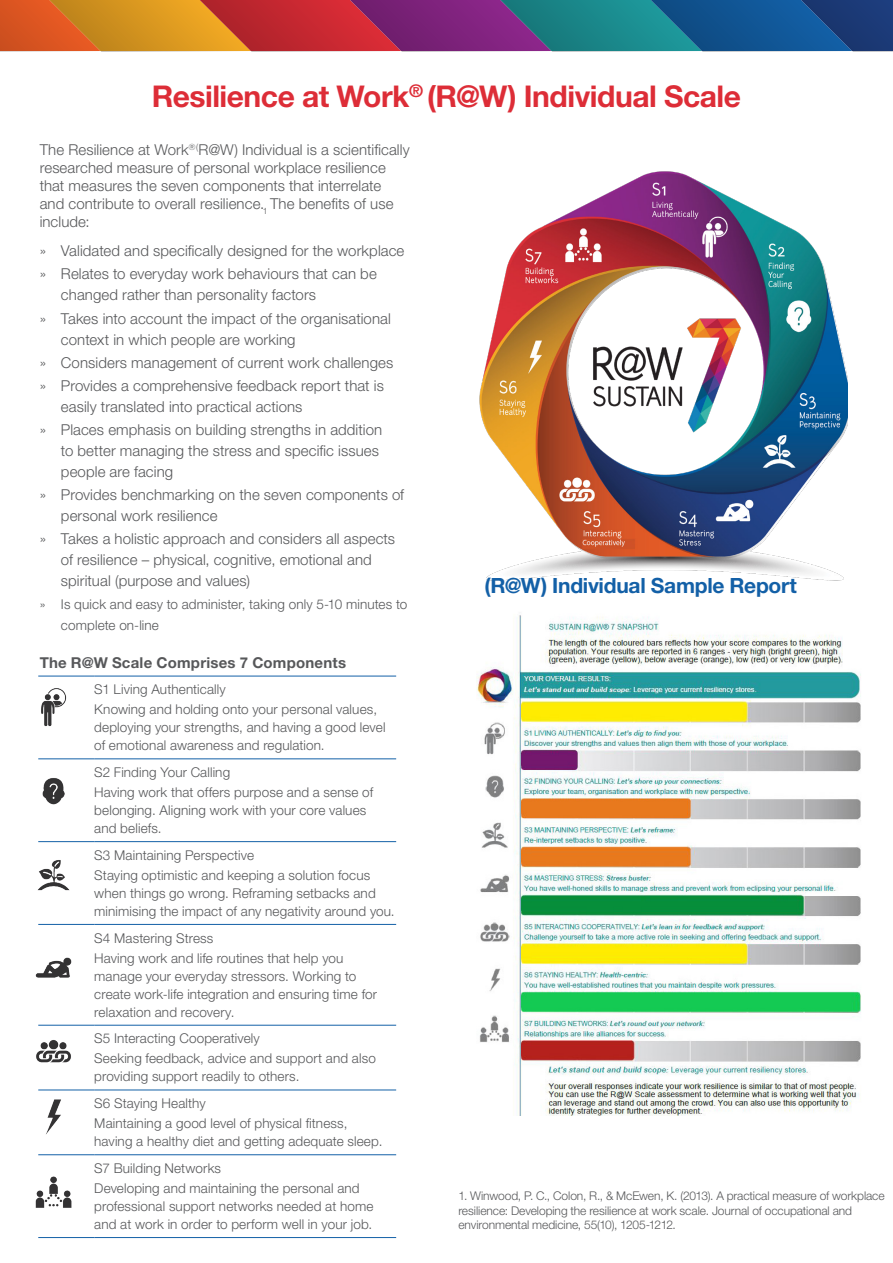
<style>
.page{position:relative;width:893px;height:1263px;background:#fff}
.page>*{position:absolute;margin:0;border:0;box-sizing:border-box;transform-origin:0 0}
.Heading{font:700 30px "Helvetica Neue LT Std";letter-spacing:-.015em;color:#dd2d37}
.Heading-2{font:700 21px "Helvetica Neue LT Std";letter-spacing:-.015em;color:#1360a7}
.t1{font:300 15px/21px "Helvetica Neue LT Std";letter-spacing:.005em;color:#57585a}
.t2{font:700 15px "Helvetica Neue LT Std";letter-spacing:.015em;color:#57585a}
.t3{font:300 13.5px/18px "Helvetica Neue LT Std";letter-spacing:.01em;color:#57585a}
.Heading-3{font:300 12px/14.4px "Helvetica Neue LT Std";letter-spacing:-.005em;color:#57585a}
.s1{font-family:"Helvetica Neue"}
</style>
<div class="page">
<svg style="left:0;top:0;width:893px;height:51px;background:#76565e"></svg>
<hr style="left:38px;top:676px;width:56px;height:1px;background:#1360a7">
<hr style="left:94px;top:676px;width:302px;height:1px;background:#1360a7">
<hr style="left:38px;top:759px;width:56px;height:1px;background:#1360a7">
<hr style="left:94px;top:759px;width:302px;height:1px;background:#1360a7">
<hr style="left:38px;top:841px;width:56px;height:1px;background:#1360a7">
<hr style="left:94px;top:841px;width:302px;height:1px;background:#1360a7">
<hr style="left:38px;top:924px;width:56px;height:1px;background:#1360a7">
<hr style="left:94px;top:924px;width:302px;height:1px;background:#1360a7">
<hr style="left:38px;top:1025px;width:56px;height:1px;background:#1360a7">
<hr style="left:94px;top:1025px;width:302px;height:1px;background:#1360a7">
<hr style="left:38px;top:1090px;width:56px;height:1px;background:#1360a7">
<hr style="left:94px;top:1090px;width:302px;height:1px;background:#1360a7">
<hr style="left:38px;top:1154px;width:56px;height:1px;background:#1360a7">
<hr style="left:94px;top:1154px;width:302px;height:1px;background:#1360a7">
<hr style="left:38px;top:1237px;width:56px;height:1px;background:#1360a7">
<hr style="left:94px;top:1237px;width:302px;height:1px;background:#1360a7">
<img style="left:35px;top:675px;width:44px;height:533px">
<img style="left:479px;top:171px;width:368px;height:410px">
<img style="left:476px;top:615px;width:385px;height:500px">
<p class="Heading" style="left:152px;top:78px;width:591px">Resilience at Work<sup>®</sup> (R@W) Individual Scale</p>
<p class="t1" style="left:40px;top:140px;width:371px;line-height:18px">The Resilience at Work<sup>®</sup><sup>(</sup>R@W) Individual is a scientifically researched measure of personal workplace resilience that measures the seven components that interrelate<br>and contribute to overall resilience.<sub>1</sub> The benefits of use include:</p>
<p class="t1" style="left:40px;top:240px;width:366px"><span class="s1">»</span> Validated and specifically designed for the workplace</p>
<p class="t1" style="left:61px;top:263px;width:317px;text-indent:-21px"><span class="s1">»</span> Relates to everyday work behaviours that can be changed rather than personality factors</p>
<p class="t1" style="left:61px;top:307px;width:331px;text-indent:-21px"><span class="s1">»</span> Takes into account the impact of the organisational context in which people are working</p>
<p class="t1" style="left:40px;top:351px;width:355px"><span class="s1">»</span> Considers management of current work challenges</p>
<p class="t1" style="left:61px;top:375px;width:324px;text-indent:-21px"><span class="s1">»</span> Provides a comprehensive feedback report that is easily translated into practical actions</p>
<p class="t1" style="left:61px;top:419px;width:323px;text-indent:-21px"><span class="s1">»</span> Places emphasis on building strengths in addition to better managing the stress and specific issues people are facing</p>
<p class="t1" style="left:61px;top:484px;width:345px;text-indent:-21px"><span class="s1">»</span> Provides benchmarking on the seven components of personal work resilience</p>
<p class="t1" style="left:61px;top:528px;width:336px;text-indent:-21px"><span class="s1">»</span> Takes a holistic approach and considers all aspects of resilience – physical, cognitive, emotional and spiritual (purpose and values)</p>
<p class="t3" style="left:61px;top:594px;width:348px;line-height:21px;text-indent:-21px">» Is quick and easy to administer, taking only 5-10 minutes to complete on-line</p>
<p class="t2" style="left:40px;top:654px;width:308px">The R@W Scale Comprises 7 Components</p>
<p class="t3" style="left:94px;top:680px;width:133px">S1 Living Authentically</p>
<p class="t3" style="left:94px;top:700px;width:293px">Knowing and holding onto your personal values, deploying your strengths, and having a good level of emotional awareness and regulation.</p>
<p class="t3" style="left:94px;top:763px;width:137px">S2 Finding Your Calling</p>
<p class="t3" style="left:94px;top:783px;width:280px">Having work that offers purpose and a sense of belonging. Aligning work with your core values and beliefs.</p>
<p class="t3" style="left:94px;top:846px;width:161px">S3 Maintaining Perspective</p>
<p class="t3" style="left:94px;top:866px;width:302px">Staying optimistic and keeping a solution focus when things go wrong. Reframing setbacks and minimising the impact of any negativity around you.</p>
<p class="t3" style="left:94px;top:928px;width:121px">S4 Mastering Stress</p>
<p class="t3" style="left:94px;top:948px;width:284px">Having work and life routines that help you manage your everyday stressors. Working to create work-life integration and ensuring time for relaxation and recovery.</p>
<p class="t3" style="left:94px;top:1029px;width:167px">S5 Interacting Cooperatively</p>
<p class="t3" style="left:94px;top:1049px;width:283px">Seeking feedback, advice and support and also providing support readily to others.</p>
<p class="t3" style="left:94px;top:1094px;width:113px">S6 Staying Healthy</p>
<p class="t3" style="left:94px;top:1114px;width:290px">Maintaining a good level of physical fitness, having a healthy diet and getting adequate sleep.</p>
<p class="t3" style="left:94px;top:1159px;width:128px">S7 Building Networks</p>
<p class="t3" style="left:94px;top:1179px;width:281px">Developing and maintaining the personal and professional support networks needed at home and at work in order to perform well in your job.</p>
<p class="Heading-2" style="left:484px;top:573px;width:314px">(R@W) Individual Sample Report</p>
<p class="Heading-3" style="left:458px;top:1188px;width:428px">1. Winwood, P. C., Colon, R., &amp; McEwen, K. (2013). A practical measure of workplace resilience: Developing the resilience at work scale. Journal of occupational and environmental medicine, 55(10), 1205-1212.</p>
</div>
